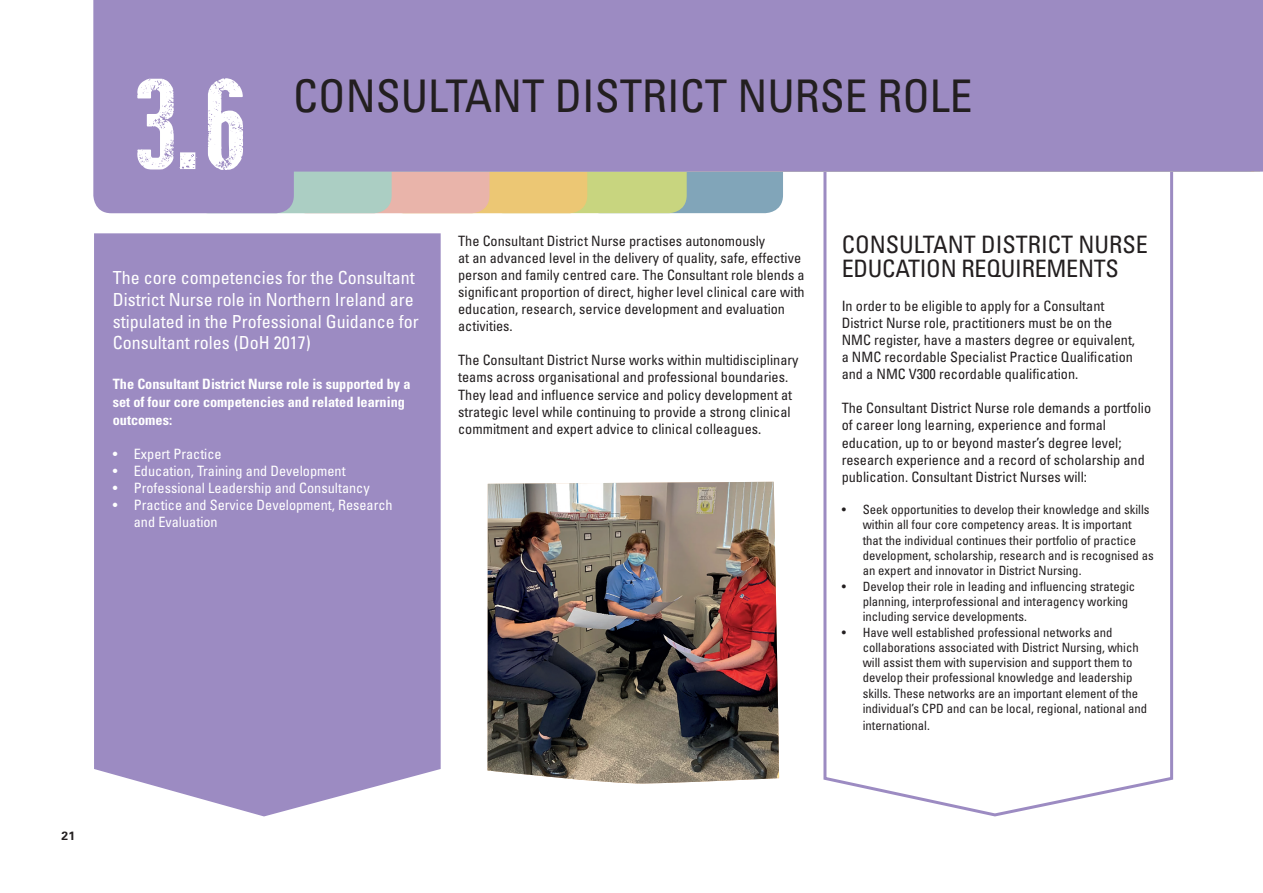
<style>
.page{position:relative;width:1263px;height:893px;background:#fff}
.page>*{position:absolute;margin:0;border:0;box-sizing:border-box;transform-origin:0 0}
.t1{font:127.5px "New Press Eroded";color:#fff}
.t2{font:condensed 45px "Univers";color:#231f20}
.t3{font:condensed 24px/24px "Univers";letter-spacing:-.01em;color:#231f20}
.t4{font:condensed 18px/21.6px "Univers";color:#fff}
.t5{font:condensed 14.25px/17.1px "Univers";color:#231f20}
.t6{font:condensed 14.25px/17.1px "Univers";color:#fff}
.t7{font:700 condensed 14.25px/18px "Univers";color:#fff}
.t8{font:condensed 12.75px/15.3px "Univers";color:#231f20}
.t9{font:700 12px "Univers";color:#231f20}
</style>
<div class="page">
<svg style="left:823px;top:213px;width:351px;height:604px"></svg>
<div style="left:94px;top:233px;width:347px;height:583px;background:#9c8bc2"></div>
<svg style="left:93px;top:0;width:1170px;height:213px;background:#a698c3"></svg>
<img style="left:487px;top:482px;width:292px;height:302px">
<h1 class="t1" style="left:135px;top:59px;width:113px">3.6</h1>
<h1 class="t1" style="left:205px;top:59px;width:43px">5</h1>
<h2 class="t2" style="left:293px;top:68px;width:681px">CONSULTANT DISTRICT NURSE ROLE</h2>
<p class="t4" style="left:113px;top:267px;width:307px">The core competencies for the Consultant District Nurse role in Northern Ireland are stipulated in the Professional Guidance for Consultant roles (DoH 2017)</p>
<p class="t7" style="left:113px;top:375px;width:299px">The Consultant District Nurse role is supported by a set of four core competencies and related learning outcomes:</p>
<p class="t6" style="left:113px;top:445px;width:110px">• Expert Practice</p>
<p class="t6" style="left:113px;top:462px;width:234px">• Education, Training and Development</p>
<p class="t6" style="left:113px;top:479px;width:258px">• Professional Leadership and Consultancy</p>
<p class="t6" style="left:134px;top:496px;width:260px;text-indent:-21px">• Practice and Service Development, Research and Evaluation</p>
<p class="t5" style="left:458px;top:232px;width:348px">The Consultant District Nurse practises autonomously<br>at an advanced level in the delivery of quality, safe, effective person and family centred care. The Consultant role blends a significant proportion of direct, higher level clinical care with education, research, service development and evaluation activities.</p>
<p class="t5" style="left:458px;top:352px;width:342px">The Consultant District Nurse works within multidisciplinary teams across organisational and professional boundaries.<br>They lead and influence service and policy development at strategic level while continuing to provide a strong clinical commitment and expert advice to clinical colleagues.</p>
<h3 class="t3" style="left:842px;top:232px;width:308px">CONSULTANT DISTRICT NURSE<br>EDUCATION REQUIREMENTS</h3>
<p class="t5" style="left:842px;top:297px;width:295px">In order to be eligible to apply for a Consultant District Nurse role, practitioners must be on the NMC register, have a masters degree or equivalent, a NMC recordable Specialist Practice Qualification and a NMC V300 recordable qualification.</p>
<p class="t5" style="left:842px;top:399px;width:311px">The Consultant District Nurse role demands a portfolio of career long learning, experience and formal education, up to or beyond master’s degree level; research experience and a record of scholarship and publication. Consultant District Nurses will:</p>
<p class="t8" style="left:863px;top:502px;width:293px;text-indent:-21px">• Seek opportunities to develop their knowledge and skills within all four core competency areas. It is important that the individual continues their portfolio of practice development, scholarship, research and is recognised as an expert and innovator in District Nursing.</p>
<p class="t8" style="left:863px;top:578px;width:274px;text-indent:-21px">• Develop their role in leading and influencing strategic planning, interprofessional and interagency working including service developments.</p>
<p class="t8" style="left:863px;top:624px;width:286px;text-indent:-21px">• Have well established professional networks and collaborations associated with District Nursing, which will assist them with supervision and support them to develop their professional knowledge and leadership skills. These networks are an important element of the individual’s CPD and can be local, regional, national and</p>
<p class="t8" style="left:863px;top:718px;width:69px">international.</p>
<p class="t9" style="left:62px;top:829px;width:15px">21</p>
</div>
